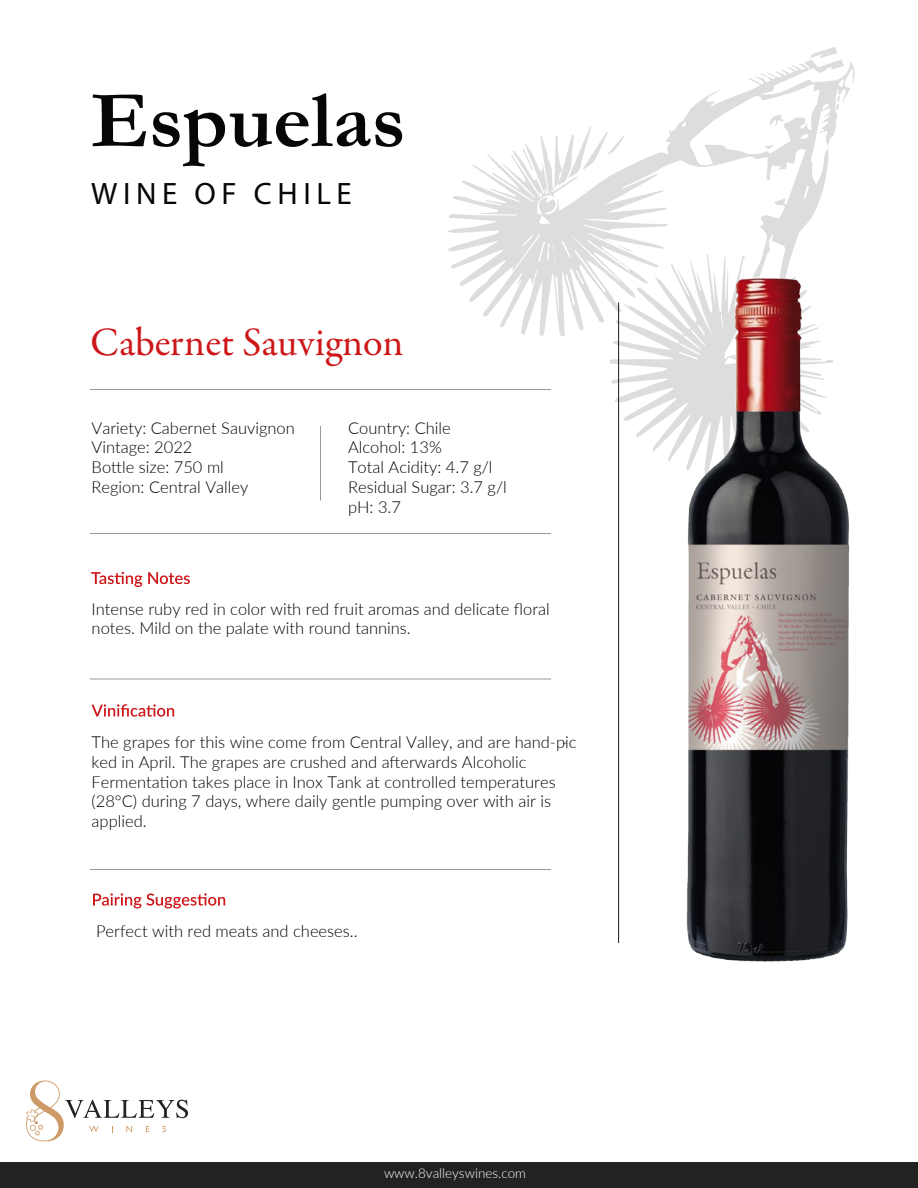
<style>
.page{position:relative;width:918px;height:1188px;background:#fff}
.page>*{position:absolute;margin:0;border:0;box-sizing:border-box;transform-origin:0 0}
.t1{font:40.5px "Garamond Premr Pro";color:#cd1719}
.t2{font:31.05px "Myriad Pro";letter-spacing:.18em;color:#060608}
.t3{font:300 16.5px/19.8px "Lato";color:#000}
.t4{font:300 13.5px "Lato";color:#fff}
</style>
<div class="page">
<svg style="left:447px;top:60px;width:408px;height:418px"></svg>
<svg style="left:810px;top:47px;width:27px;height:11px"></svg>
<svg style="left:462px;top:126px;width:162px;height:98px"></svg>
<svg style="left:539px;top:234px;width:93px;height:80px"></svg>
<svg style="left:522px;top:235px;width:11px;height:12px"></svg>
<svg style="left:721px;top:234px;width:64px;height:9px"></svg>
<svg style="left:682px;top:79px;width:162px;height:120px"></svg>
<svg style="left:93px;top:94px;width:53px;height:52px"></svg>
<svg style="left:153px;top:93px;width:249px;height:73px"></svg>
<svg style="left:26px;top:1081px;width:162px;height:60px"></svg>
<div style="left:0;top:1162px;width:918px;height:26px;background:#222"></div>
<svg style="left:91px;top:572px;width:99px;height:15px"></svg>
<hr style="left:618px;top:303px;width:1px;height:640px;background:#1d1d1b">
<hr style="left:90px;top:389px;width:461px;height:1px;background:#999">
<hr style="left:90px;top:533px;width:461px;height:1px;background:#999">
<hr style="left:90px;top:679px;width:461px;height:1px;background:#999">
<hr style="left:90px;top:869px;width:461px;height:1px;background:#999">
<hr style="left:320px;top:426px;width:1px;height:75px;background:#999">
<svg style="left:92px;top:704px;width:82px;height:13px"></svg>
<svg style="left:93px;top:893px;width:132px;height:15px"></svg>
<img style="left:661px;top:243px;width:194px;height:719px">
<h2 class="t2" style="left:91px;top:175px;width:262px">WINE OF CHILE</h2>
<h1 class="t1" style="left:90px;top:318px;width:315px">Cabernet Sauvignon</h1>
<p class="t3" style="left:92px;top:417px;width:205px">Variety: Cabernet Sauvignon<br>Vintage: 2022<br>Bottle size: 750 ml<br>Region: Central Valley</p>
<p class="t3" style="left:348px;top:417px;width:160px">Country: Chile<br>Alcohol: 13%<br>Total Acidity: 4.7 g/l<br>Residual Sugar: 3.7 g/l pH: 3.7</p>
<p class="t3" style="left:92px;top:598px;width:460px">Intense ruby red in color with red fruit aromas and delicate floral notes. Mild on the palate with round tannins.</p>
<p class="t3" style="left:92px;top:732px;width:487px">The grapes for this wine come from Central Valley, and are hand-pic&shy;ked in April. The grapes are crushed and afterwards Alcoholic Fermentation takes place in Inox Tank at controlled temperatures (28°C) during 7 days, where daily gentle pumping over with air is applied.</p>
<p class="t3" style="left:96px;top:921px;width:263px">Perfect with red meats and cheeses..</p>
<p class="t4" style="left:384px;top:1164px;width:144px">www.8valleyswines.com</p>
</div>
